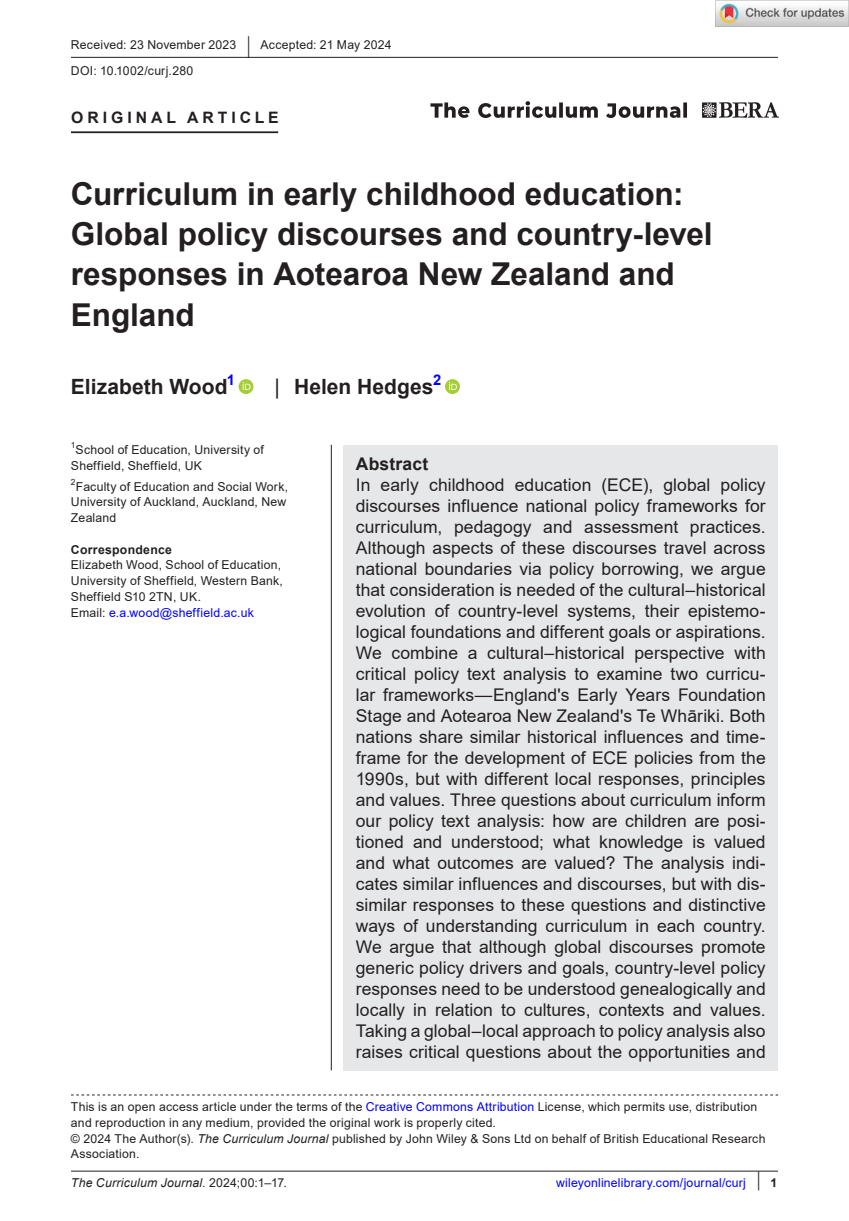
<style>
.page{position:relative;width:849px;height:1221px;background:#fff}
.page>*{position:absolute;margin:0;border:0;box-sizing:border-box;transform-origin:0 0}
.t1{font:700 31.5px/40.2px "Arial";color:#231f20}
.t2{font:700 21px "Arial";letter-spacing:.005em;color:#231f20}
.t3{font:17.5px/21px "Arial";letter-spacing:.005em;color:#231f20;text-align:justify}
.t4{font:700 17.5px "Arial";letter-spacing:.015em;color:#231f20}
.t5{font:700 15.75px "Arial";letter-spacing:.25em;color:#231f20}
.t6{font:12.25px/15.8px "Arial";letter-spacing:.015em;color:#231f20}
.t7{font:12.25px "Arial";letter-spacing:.015em;color:#00f}
.t8{font:italic 12.25px "Arial";letter-spacing:.02em;color:#231f20}
.t9{font:700 12.25px "Arial";letter-spacing:.02em;color:#231f20}
.s1{font-size:22.93px}
.s2{font-weight:400}
.s3{color:#00f}
.s4{font-style:italic}
.s5{font-style:normal}
.s6{font-size:20.3px;color:#231f20}
.s7{font-weight:700;color:#231f20}
</style>
<div class="page">
<hr style="left:71px;top:1170px;width:706px;height:1px;background:#231f20">
<img style="left:430px;top:101px;width:347px;height:16px">
<hr style="left:71px;top:131px;width:207px;height:2px;background:#231f20">
<svg style="left:238px;top:379px;width:15px;height:15px"></svg>
<svg style="left:242px;top:382px;width:8px;height:8px"></svg>
<div style="left:445px;top:379px;width:15px;height:15px;background:#a5cd39;border-radius:50%"></div>
<svg style="left:449px;top:382px;width:8px;height:8px"></svg>
<hr style="left:71px;top:57px;width:706px;height:1px;background:#231f20">
<svg style="left:71px;top:1094px;width:706px;height:1px"></svg>
<div style="left:343px;top:445px;width:434px;height:625px;background:#e6e7e9"></div>
<hr style="left:331px;top:445px;width:1px;height:625px;background:#231f20">
<img style="left:715px;top:0;width:133px;height:26px">
<p class="t6" style="left:71px;top:33px;width:322px;line-height:26.2px">Received: 23 November 2023 <span class="s1">|</span> Accepted: 21 May 2024<br>DOI: 10.1002/curj.280</p>
<p class="t5" style="left:71px;top:111px;width:209px">ORIGINAL ARTICLE</p>
<h1 class="t1" style="left:71px;top:177px;width:642px">Curriculum in early childhood education:<br>Global policy discourses and country- level responses in Aotearoa New Zealand and England</h1>
<p class="t2" style="left:71px;top:379px;width:165px">Elizabeth Wood<sup>1</sup></p>
<p class="t2" style="left:274px;top:379px;width:168px"><span class="s2">|</span> Helen Hedges<sup>2</sup></p>
<p class="t6" style="left:71px;top:442px;width:194px"><sup>1</sup>School of Education, University of<br>Sheffield, Sheffield, UK</p>
<p class="t6" style="left:71px;top:479px;width:218px"><sup>2</sup>Faculty of Education and Social Work,<br>University of Auckland, Auckland, New<br>Zealand</p>
<p class="t9" style="left:71px;top:544px;width:102px">Correspondence</p>
<p class="t6" style="left:71px;top:558px;width:213px">Elizabeth Wood, School of Education, University of Sheffield, Western Bank, Sheffield S10 2TN, UK.<br>Email: <span class="s3">e.a.wood@sheffield.ac.uk</span></p>
<p class="t4" style="left:356px;top:457px;width:74px">Abstract</p>
<p class="t3" style="left:356px;top:476px;width:411px">In early childhood education (ECE), global policy discourses influence national policy frameworks for curriculum, pedagogy and assessment practices.<br>Although aspects of these discourses travel across national boundaries via policy borrowing, we argue that consideration is needed of the cultural–historical evolution of country- level systems, their epistemo&shy;logical foundations and different goals or aspirations.<br>We combine a cultural–historical perspective with critical policy text analysis to examine two curricu&shy;lar frameworks—England's Early Years Foundation Stage and Aotearoa New Zealand's Te Whāriki. Both nations share similar historical influences and time&shy;frame for the development of ECE policies from the 1990s, but with different local responses, principles and values. Three questions about curriculum inform our policy text analysis: how are children are posi&shy;tioned and understood; what knowledge is valued and what outcomes are valued? The analysis indi&shy;cates similar influences and discourses, but with dis&shy;similar responses to these questions and distinctive ways of understanding curriculum in each country.<br>We argue that although global discourses promote generic policy drivers and goals, country- level policy responses need to be understood genealogically and locally in relation to cultures, contexts and values.<br>Taking a global–local approach to policy analysis also raises critical questions about the opportunities and</p>
<p class="t6" style="left:71px;top:1100px;width:695px">This is an open access article under the terms of the <span class="s3">Creative Commons Attribution</span> License, which permits use, distribution and reproduction in any medium, provided the original work is properly cited.<br>© 2024 The Author(s). <span class="s4">The Curriculum Journal</span> published by John Wiley &amp; Sons Ltd on behalf of British Educational Research Association.</p>
<p class="t8" style="left:71px;top:1178px;width:217px">The Curriculum Journal. <span class="s5">2024;00:1–17.</span></p>
<p class="t7" style="left:556px;top:1178px;width:223px">wileyonlinelibrary.com/journal/curj <span class="s6">|</span> <span class="s7">1</span></p>
</div>
